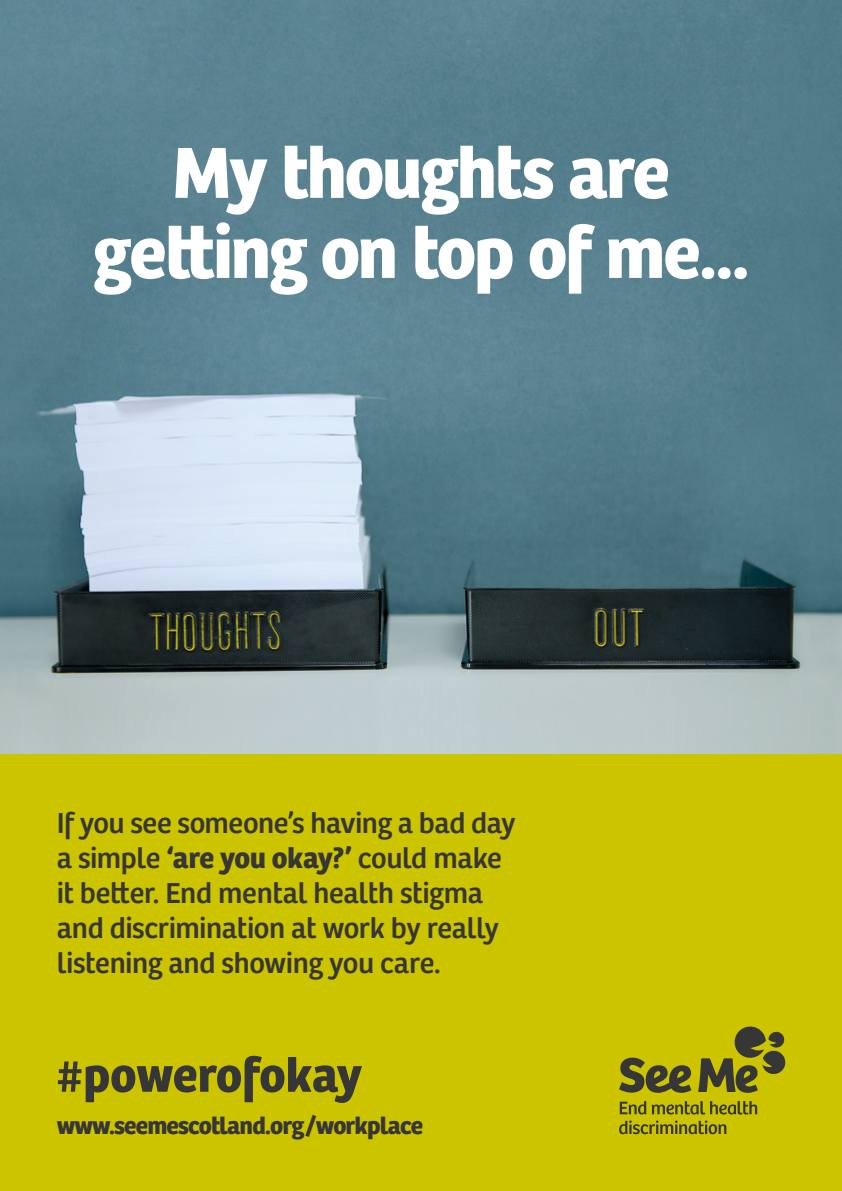
<style>
.page{position:relative;width:842px;height:1191px;background:#fff}
.page>*{position:absolute;margin:0;border:0;box-sizing:border-box;transform-origin:0 0}
.t1{font:700 75px/80px "Bree";letter-spacing:-.03em;color:#fff;text-align:center}
.t2{font:700 50px "Bree";color:#373636}
.t3{font:30px/35px "Bree";letter-spacing:-.015em;color:#373636}
.t4{font:700 25px "Bree";letter-spacing:-.03em;color:#373636}
.s1{font-weight:700}
</style>
<div class="page">
<img style="left:0;top:0;width:842px;height:754px">
<div style="left:0;top:754px;width:842px;height:437px;background:#cdc400"></div>
<svg style="left:620px;top:1101px;width:26px;height:13px"></svg>
<svg style="left:652px;top:1101px;width:105px;height:13px"></svg>
<svg style="left:619px;top:1120px;width:107px;height:14px"></svg>
<svg style="left:619px;top:1057px;width:72px;height:35px"></svg>
<svg style="left:698px;top:1026px;width:87px;height:66px"></svg>
<h1 class="t1" style="left:93px;top:133px;width:658px">My thoughts are getting on top of me...</h1>
<p class="t3" style="left:57px;top:805px;width:460px">If you see someone’s having a bad day a simple <span class="s1">‘are you okay?’</span> could make it better. End mental health stigma and discrimination at work by really listening and showing you care.</p>
<h2 class="t2" style="left:57px;top:1044px;width:307px">#powerofokay</h2>
<p class="t4" style="left:57px;top:1110px;width:368px">www.seemescotland.org/workplace</p>
</div>
